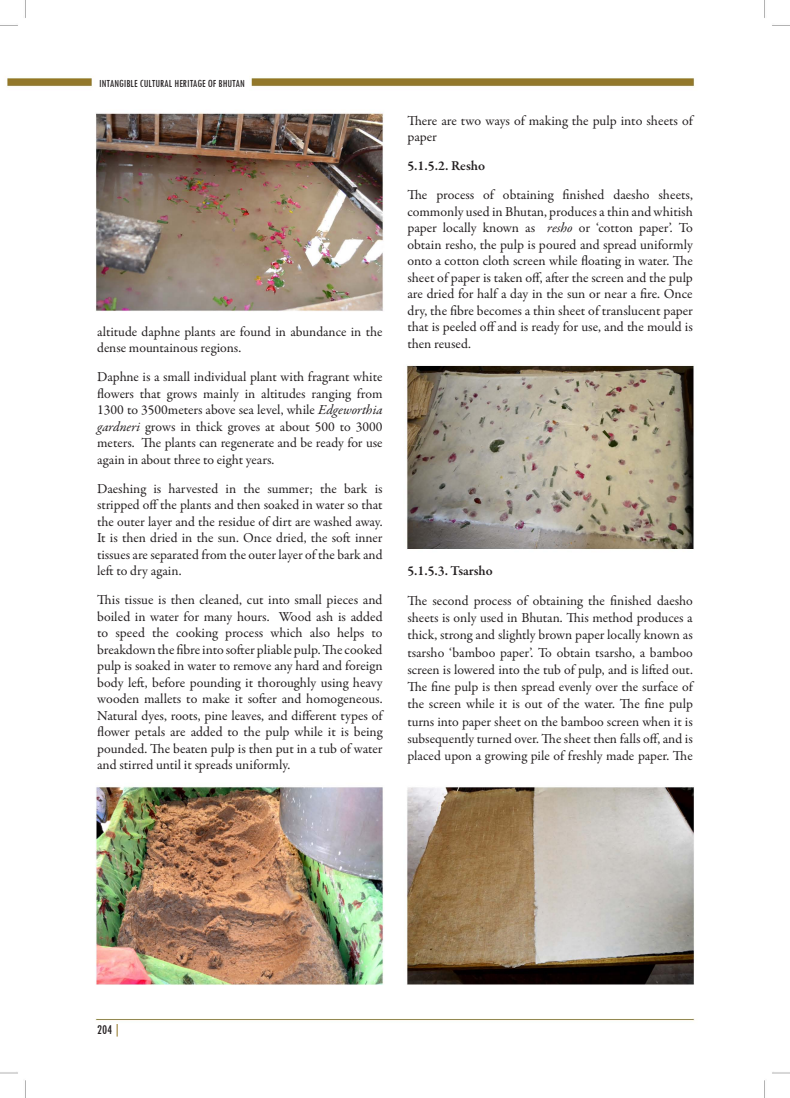
<style>
.page{position:relative;width:790px;height:1098px;background:#fff}
.page>*{position:absolute;margin:0;border:0;box-sizing:border-box;transform-origin:0 0}
.t1{font:13.75px/16.5px "Garamond Premr Pro";color:#231f20;text-align:justify}
.t2{font:600 13.75px "Garamond Premr Pro";color:#231f20}
.t3{font:condensed 13.75px "Tw Cen";color:#231f20}
.t4{font:condensed 11.25px "Tw Cen";color:#231f20}
.s1{font-style:italic}
.s2{font-family:"Sambhota Ededris";font-stretch:normal;font-size:12.5px;color:#937728}
</style>
<div class="page">
<img style="left:0;top:0;width:790px;height:1098px">
<img style="left:96px;top:114px;width:287px;height:200px">
<img style="left:407px;top:363px;width:288px;height:189px">
<img style="left:529px;top:363px;width:166px;height:84px">
<img style="left:407px;top:783px;width:289px;height:201px">
<img style="left:97px;top:783px;width:288px;height:203px">
<p class="t4" style="left:99px;top:76px;width:147px">INTANGIBLE CULTURAL HERITAGE OF BHUTAN</p>
<p class="t1" style="left:97px;top:323px;width:287px">altitude daphne plants are found in abundance in the dense mountainous regions.</p>
<p class="t1" style="left:97px;top:369px;width:287px">Daphne is a small individual plant with fragrant white flowers that grows mainly in altitudes ranging from 1300 to 3500meters above sea level, while <span class="s1">Edgeworthia gardneri</span> grows in thick groves at about 500 to 3000 meters. The plants can regenerate and be ready for use again in about three to eight years.</p>
<p class="t1" style="left:97px;top:480px;width:287px">Daeshing is harvested in the summer; the bark is stripped off the plants and then soaked in water so that the outer layer and the residue of dirt are washed away.<br>It is then dried in the sun. Once dried, the soft inner tissues are separated from the outer layer of the bark and left to dry again.</p>
<p class="t1" style="left:97px;top:592px;width:287px">This tissue is then cleaned, cut into small pieces and boiled in water for many hours. Wood ash is added to speed the cooking process which also helps to breakdown the fibre into softer pliable pulp. The cooked pulp is soaked in water to remove any hard and foreign body left, before pounding it thoroughly using heavy wooden mallets to make it softer and homogeneous.<br>Natural dyes, roots, pine leaves, and different types of flower petals are added to the pulp while it is being pounded. The beaten pulp is then put in a tub of water and stirred until it spreads uniformly.</p>
<p class="t1" style="left:407px;top:113px;width:287px">There are two ways of making the pulp into sheets of paper</p>
<p class="t2" style="left:407px;top:158px;width:79px">5.1.5.2. Resho</p>
<p class="t1" style="left:407px;top:187px;width:287px">The process of obtaining finished daesho sheets, commonly used in Bhutan, produces a thin and whitish paper locally known as <span class="s1">resho</span> or ‘cotton paper’. To obtain resho, the pulp is poured and spread uniformly onto a cotton cloth screen while floating in water. The sheet of paper is taken off, after the screen and the pulp are dried for half a day in the sun or near a fire. Once dry, the fibre becomes a thin sheet of translucent paper that is peeled off and is ready for use, and the mould is then reused.</p>
<p class="t2" style="left:407px;top:562px;width:87px">5.1.5.3. Tsarsho</p>
<p class="t1" style="left:407px;top:592px;width:287px;line-height:17.2px">The second process of obtaining the finished daesho sheets is only used in Bhutan. This method produces a thick, strong and slightly brown paper locally known as tsarsho ‘bamboo paper’. To obtain tsarsho, a bamboo screen is lowered into the tub of pulp, and is lifted out.<br>The fine pulp is then spread evenly over the surface of the screen while it is out of the water. The fine pulp turns into paper sheet on the bamboo screen when it is subsequently turned over. The sheet then falls off, and is placed upon a growing pile of freshly made paper. The</p>
<p class="t3" style="left:97px;top:1021px;width:23px">204 <span class="s2">|</span></p>
</div>
